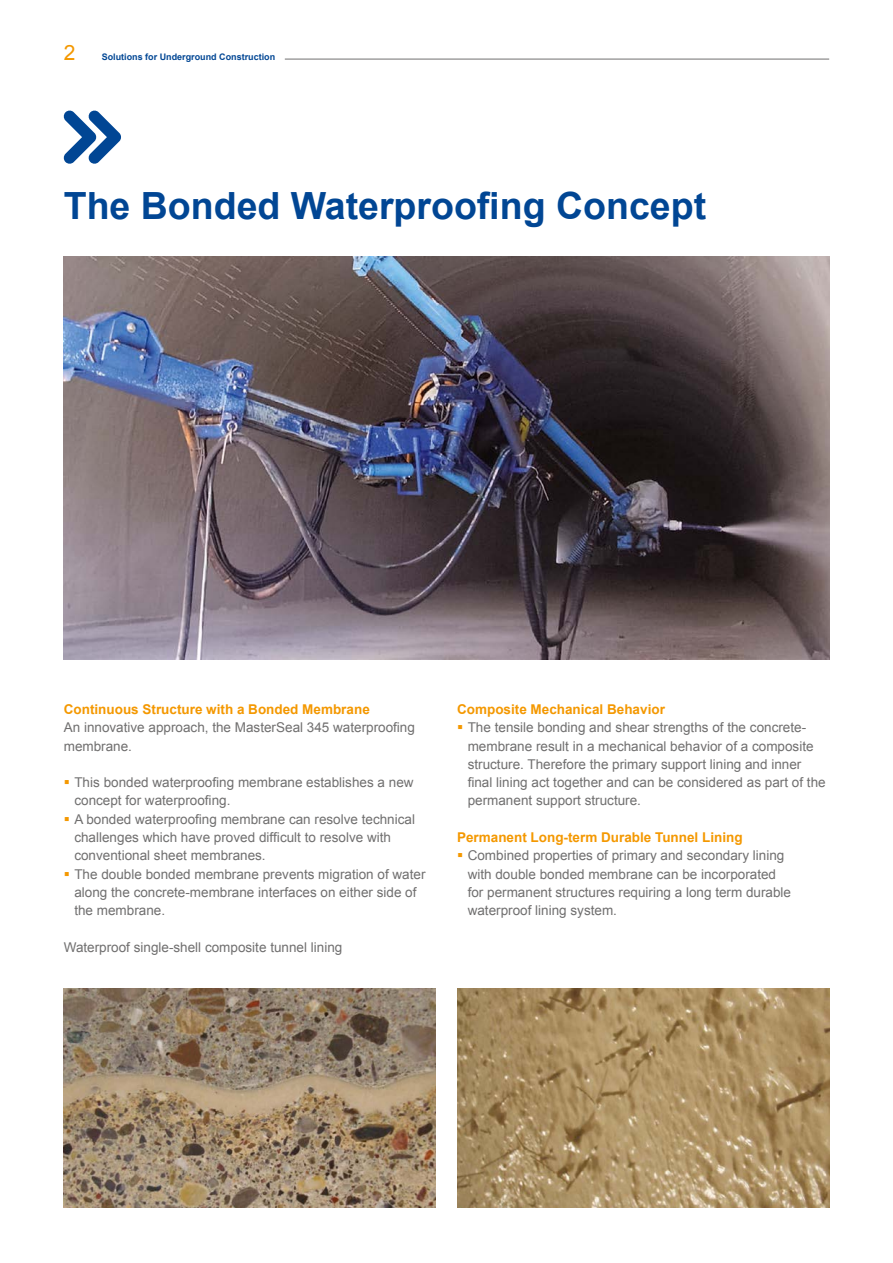
<style>
.page{position:relative;width:893px;height:1263px;background:#fff}
.page>*{position:absolute;margin:0;border:0;box-sizing:border-box;transform-origin:0 0}
.t1{font:700 37.5px "Arial";color:#014694}
.t2{font:21px "Arial";color:#f49800}
.t3{font:13.5px/18.3px "Arial";color:#706f6f}
.t4{font:700 13.5px "Arial";color:#f49800}
.t5{font:700 9px "Arial";color:#014694}
.s1{color:#f49800}
</style>
<div class="page">
<hr style="left:285px;top:59px;width:544px;height:1px;background:#706f6f">
<svg style="left:63px;top:110px;width:58px;height:54px"></svg>
<img style="left:64px;top:257px;width:765px;height:402px">
<img style="left:64px;top:988px;width:372px;height:220px">
<img style="left:457px;top:988px;width:372px;height:220px">
<h2 class="t2" style="left:64px;top:38px;width:13px">2</h2>
<p class="t5" style="left:102px;top:50px;width:175px">Solutions for Underground Construction</p>
<h1 class="t1" style="left:64px;top:181px;width:644px">The Bonded Waterproofing Concept</h1>
<p class="t4" style="left:64px;top:700px;width:308px">Continuous Structure with a Bonded Membrane</p>
<p class="t3" style="left:64px;top:718px;width:353px">An innovative approach, the MasterSeal 345 waterproofing membrane.</p>
<p class="t3" style="left:74px;top:773px;width:341px;text-indent:-11px"><span class="s1">▪</span> This bonded waterproofing membrane establishes a new concept for waterproofing.</p>
<p class="t3" style="left:74px;top:810px;width:342px;text-indent:-11px"><span class="s1">▪</span> A bonded waterproofing membrane can resolve technical challenges which have proved difficult to resolve with conventional sheet membranes.</p>
<p class="t3" style="left:74px;top:865px;width:353px;text-indent:-11px"><span class="s1">▪</span> The double bonded membrane prevents migration of water along the concrete-membrane interfaces on either side of the membrane.</p>
<p class="t3" style="left:64px;top:938px;width:280px">Waterproof single-shell composite tunnel lining</p>
<p class="t4" style="left:457px;top:700px;width:209px">Composite Mechanical Behavior</p>
<p class="t3" style="left:468px;top:718px;width:359px;text-indent:-11px"><span class="s1">▪</span> The tensile bonding and shear strengths of the concrete&shy;membrane result in a mechanical behavior of a composite structure. Therefore the primary support lining and inner final lining act together and can be considered as part of the permanent support structure.</p>
<p class="t4" style="left:457px;top:828px;width:287px">Permanent Long-term Durable Tunnel Lining</p>
<p class="t3" style="left:468px;top:846px;width:325px;text-indent:-11px"><span class="s1">▪</span> Combined properties of primary and secondary lining with double bonded membrane can be incorporated for permanent structures requiring a long term durable waterproof lining system.</p>
</div>
